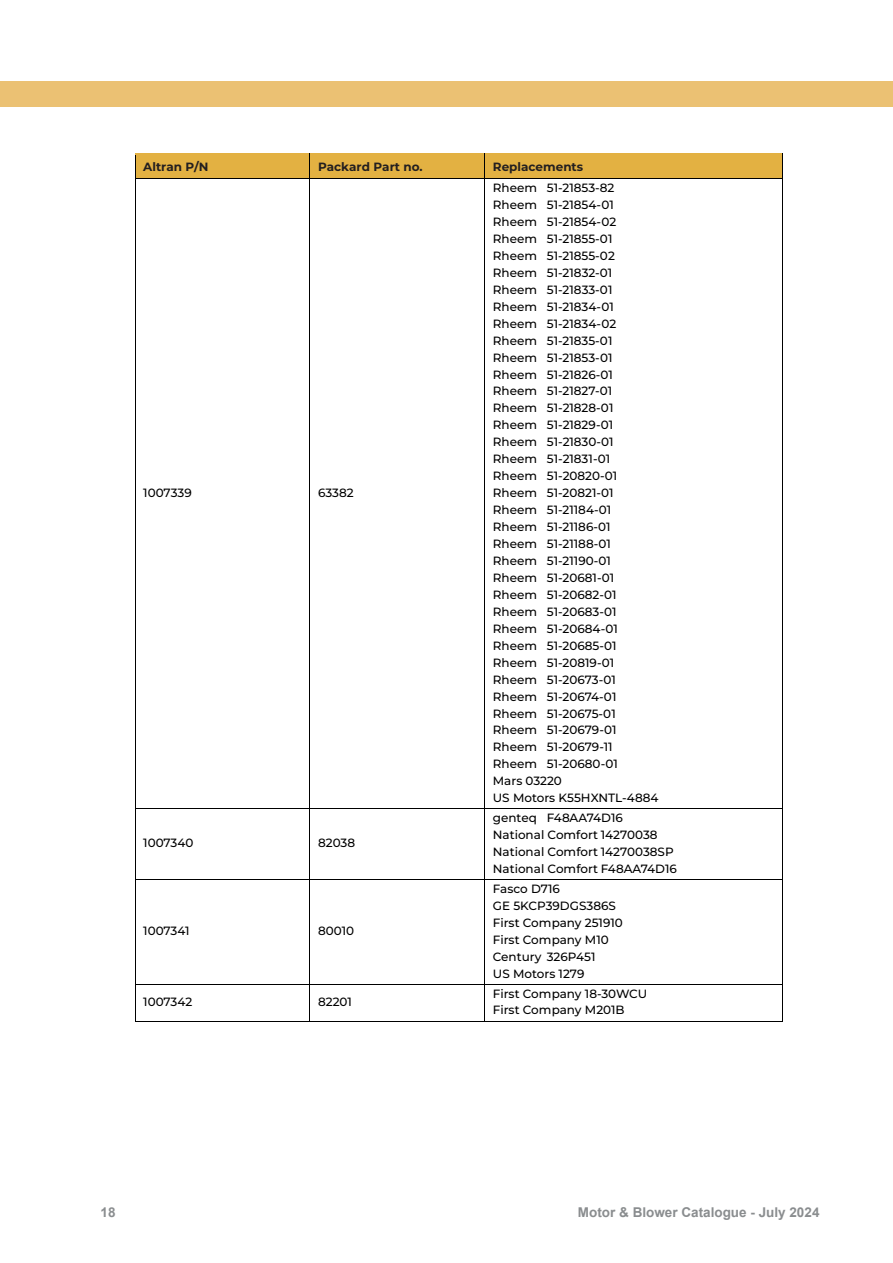
<style>
.page{position:relative;width:893px;height:1263px;background:#fff}
.page>*{position:absolute;margin:0;border:0;box-sizing:border-box;transform-origin:0 0}
.t1{font:700 13.5px "Arial";color:#8a8d8f}
.t2{font:500 12px/17px "Montserrat";color:#000}
.t3{font:700 12px "Montserrat";color:#231f20}
</style>
<div class="page">
<div style="left:136px;top:154px;width:174px;height:25px;background:#e3b142"></div>
<div style="left:310px;top:154px;width:174px;height:25px;background:#e3b142"></div>
<div style="left:485px;top:154px;width:297px;height:25px;background:#e3b142"></div>
<hr style="left:136px;top:153px;width:174px;height:1px;background:#000">
<hr style="left:310px;top:153px;width:174px;height:1px;background:#000">
<hr style="left:485px;top:153px;width:297px;height:1px;background:#000">
<svg style="left:135px;top:153px;width:1px;height:27px"></svg>
<hr style="left:136px;top:179px;width:174px;height:1px;background:#000">
<hr style="left:310px;top:179px;width:174px;height:1px;background:#000">
<svg style="left:484px;top:153px;width:1px;height:27px"></svg>
<hr style="left:485px;top:179px;width:297px;height:1px;background:#000">
<svg style="left:782px;top:153px;width:1px;height:27px"></svg>
<hr style="left:135px;top:180px;width:1px;height:629px;background:#000">
<hr style="left:310px;top:180px;width:1px;height:629px;background:#000">
<hr style="left:484px;top:180px;width:1px;height:629px;background:#000">
<hr style="left:782px;top:180px;width:1px;height:629px;background:#000">
<hr style="left:136px;top:809px;width:174px;height:1px;background:#000">
<hr style="left:310px;top:809px;width:174px;height:1px;background:#000">
<hr style="left:485px;top:809px;width:297px;height:1px;background:#000">
<hr style="left:135px;top:810px;width:1px;height:69px;background:#000">
<hr style="left:310px;top:810px;width:1px;height:69px;background:#000">
<hr style="left:484px;top:810px;width:1px;height:69px;background:#000">
<hr style="left:782px;top:810px;width:1px;height:69px;background:#000">
<hr style="left:136px;top:879px;width:174px;height:1px;background:#000">
<hr style="left:310px;top:879px;width:174px;height:1px;background:#000">
<hr style="left:485px;top:879px;width:297px;height:1px;background:#000">
<hr style="left:135px;top:881px;width:1px;height:103px;background:#000">
<hr style="left:310px;top:881px;width:1px;height:103px;background:#000">
<hr style="left:484px;top:881px;width:1px;height:103px;background:#000">
<hr style="left:782px;top:881px;width:1px;height:103px;background:#000">
<hr style="left:136px;top:984px;width:174px;height:1px;background:#000">
<hr style="left:310px;top:984px;width:174px;height:1px;background:#000">
<hr style="left:485px;top:984px;width:297px;height:1px;background:#000">
<hr style="left:135px;top:986px;width:1px;height:35px;background:#000">
<hr style="left:136px;top:1021px;width:174px;height:1px;background:#000">
<hr style="left:310px;top:986px;width:1px;height:35px;background:#000">
<hr style="left:310px;top:1021px;width:174px;height:1px;background:#000">
<hr style="left:484px;top:986px;width:1px;height:35px;background:#000">
<hr style="left:485px;top:1021px;width:297px;height:1px;background:#000">
<hr style="left:782px;top:986px;width:1px;height:35px;background:#000">
<div style="left:0;top:81px;width:893px;height:25px;background:#ebc173"></div>
<p class="t3" style="left:143px;top:158px;width:67px">Altran P/N</p>
<p class="t3" style="left:318px;top:158px;width:106px">Packard Part no.</p>
<p class="t3" style="left:493px;top:158px;width:92px">Replacements</p>
<p class="t2" style="left:143px;top:484px;width:50px">1007339</p>
<p class="t2" style="left:318px;top:484px;width:37px">63382</p>
<p class="t2" style="left:143px;top:834px;width:52px">1007340</p>
<p class="t2" style="left:318px;top:834px;width:38px">82038</p>
<p class="t2" style="left:143px;top:922px;width:48px">1007341</p>
<p class="t2" style="left:318px;top:922px;width:38px">80010</p>
<p class="t2" style="left:493px;top:179px;width:167px">Rheem 51-21853-82<br>Rheem 51-21854-01<br>Rheem 51-21854-02<br>Rheem 51-21855-01<br>Rheem 51-21855-02<br>Rheem 51-21832-01<br>Rheem 51-21833-01<br>Rheem 51-21834-01<br>Rheem 51-21834-02<br>Rheem 51-21835-01<br>Rheem 51-21853-01<br>Rheem 51-21826-01<br>Rheem 51-21827-01<br>Rheem 51-21828-01<br>Rheem 51-21829-01<br>Rheem 51-21830-01<br>Rheem 51-21831-01<br>Rheem 51-20820-01<br>Rheem 51-20821-01<br>Rheem 51-21184-01<br>Rheem 51-21186-01<br>Rheem 51-21188-01<br>Rheem 51-21190-01<br>Rheem 51-20681-01<br>Rheem 51-20682-01<br>Rheem 51-20683-01<br>Rheem 51-20684-01<br>Rheem 51-20685-01<br>Rheem 51-20819-01<br>Rheem 51-20673-01<br>Rheem 51-20674-01<br>Rheem 51-20675-01<br>Rheem 51-20679-01<br>Rheem 51-20679-11<br>Rheem 51-20680-01<br>Mars 03220<br>US Motors K55HXNTL-4884</p>
<p class="t2" style="left:493px;top:809px;width:185px">genteq F48AA74D16<br>National Comfort 14270038<br>National Comfort 14270038SP<br>National Comfort F48AA74D16</p>
<p class="t2" style="left:493px;top:880px;width:132px">Fasco D716<br>GE 5KCP39DGS386S<br>First Company 251910<br>First Company M10<br>Century 326P451<br>US Motors 1279</p>
<p class="t2" style="left:143px;top:993px;width:51px">1007342</p>
<p class="t2" style="left:318px;top:993px;width:35px">82201</p>
<p class="t2" style="left:493px;top:984px;width:156px">First Company 18-30WCU<br>First Company M201B</p>
<p class="t1" style="left:101px;top:1203px;width:17px">18</p>
<p class="t1" style="left:578px;top:1203px;width:243px">Motor &amp; Blower Catalogue - July 2024</p>
</div>
